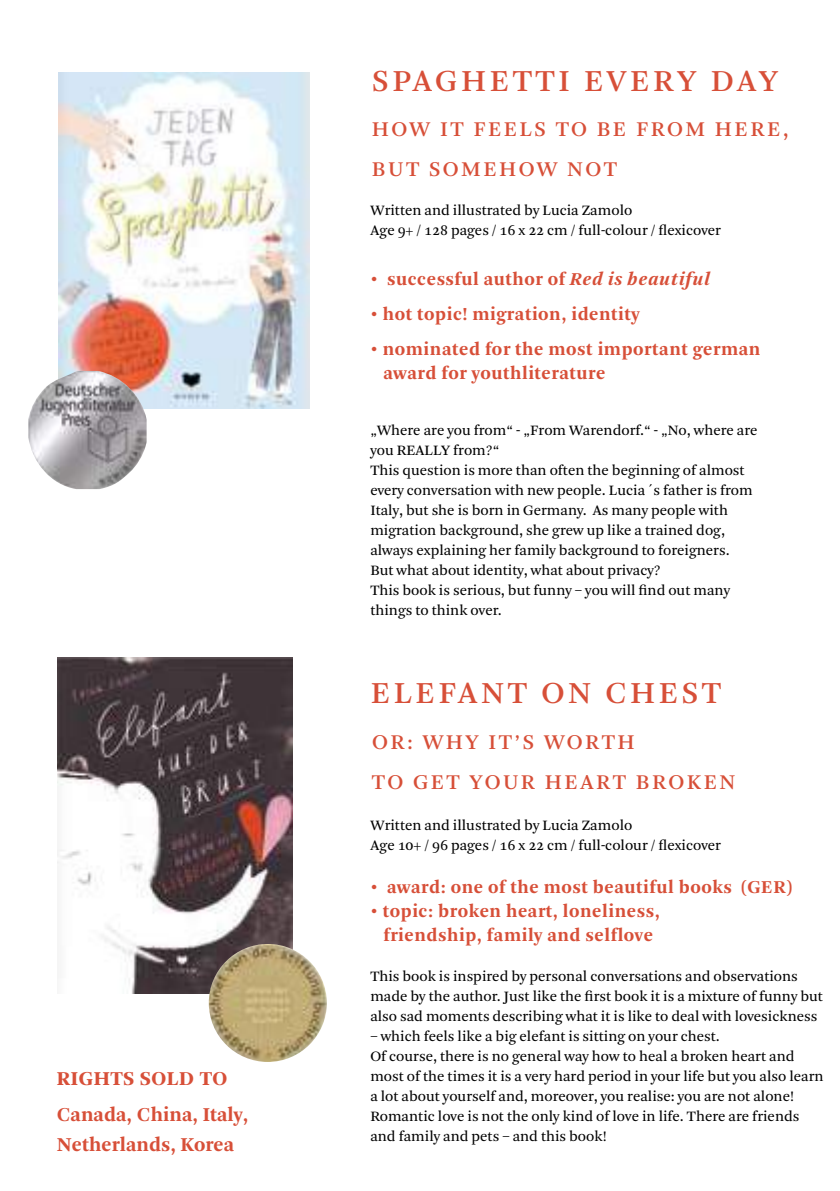
<style>
.page{position:relative;width:840px;height:1191px;background:#fff}
.page>*{position:absolute;margin:0;border:0;box-sizing:border-box;transform-origin:0 0}
.t1{font:32px "Arnhem";letter-spacing:.11em;color:#d74f38}
.t2{font:22px/40px "Arnhem";letter-spacing:.11em;color:#d74f38}
.t3{font:700 20.6px/30px "Arnhem";letter-spacing:.005em;color:#d74f38}
.t4{font:900 20.6px "Arnhem";letter-spacing:.03em;color:#d74f38}
.t5{font:700 19px/24px "Arnhem";letter-spacing:.03em;color:#d74f38}
.t6{font:15px/20px "Arnhem Blond";color:#000}
.s1{font-style:italic}
</style>
<div class="page">
<img style="left:57px;top:657px;width:235px;height:336px">
<img style="left:58px;top:72px;width:251px;height:336px">
<img style="left:28px;top:371px;width:118px;height:118px">
<img style="left:209px;top:944px;width:117px;height:118px;border-radius:59px">
<h3 class="t4" style="left:57px;top:1067px;width:172px">RIGHTS SOLD TO</h3>
<h3 class="t3" style="left:57px;top:1099px;width:193px">Canada, China, Italy,<br>Netherlands, Korea</h3>
<h1 class="t1" style="left:372px;top:63px;width:407px">SPAGHETTI EVERY DAY</h1>
<h2 class="t2" style="left:372px;top:109px;width:418px">HOW IT FEELS TO BE FROM HERE,<br>BUT SOMEHOW NOT</h2>
<p class="t6" style="left:370px;top:201px;width:352px">Written and illustrated by Lucia Zamolo<br>Age 9+ / 128 pages / 16 x 22 cm / full-colour / flexicover</p>
<p class="t5" style="left:370px;top:267px;width:341px">• successful author of <span class="s1">Red is beautiful</span></p>
<p class="t5" style="left:370px;top:302px;width:271px">• hot topic! migration, identity</p>
<p class="t5" style="left:383px;top:337px;width:378px;text-indent:-13px">• nominated for the most important german award for youthliterature</p>
<p class="t6" style="left:370px;top:420px;width:388px">„Where are you from“ - „From Warendorf.“ - „No, where are you REALLY from?“<br>This question is more than often the beginning of almost every conversation with new people. Lucia´s father is from Italy, but she is born in Germany. As many people with migration background, she grew up like a trained dog, always explaining her family background to foreigners.<br>But what about identity, what about privacy?<br>This book is serious, but funny – you will find out many things to think over.</p>
<h1 class="t1" style="left:370px;top:675px;width:352px">ELEFANT ON CHEST</h1>
<h2 class="t2" style="left:372px;top:722px;width:365px">OR: WHY IT’S WORTH<br>TO GET YOUR HEART BROKEN</h2>
<p class="t6" style="left:370px;top:815px;width:352px">Written and illustrated by Lucia Zamolo<br>Age 10+ / 96 pages / 16 x 22 cm / full-colour / flexicover</p>
<p class="t5" style="left:370px;top:875px;width:423px">• award: one of the most beautiful books (GER)</p>
<p class="t5" style="left:370px;top:899px;width:291px;text-align:center">• topic: broken heart, loneliness, friendship, family and selflove</p>
<p class="t6" style="left:370px;top:966px;width:454px">This book is inspired by personal conversations and observations made by the author. Just like the first book it is a mixture of funny but also sad moments describing what it is like to deal with lovesickness</p>
<p class="t6" style="left:370px;top:1026px;width:454px">– which feels like a big elefant is sitting on your chest.<br>Of course, there is no general way how to heal a broken heart and most of the times it is a very hard period in your life but you also learn a lot about yourself and, moreover, you realise: you are not alone!<br>Romantic love is not the only kind of love in life. There are friends and family and pets – and this book!</p>
</div>
